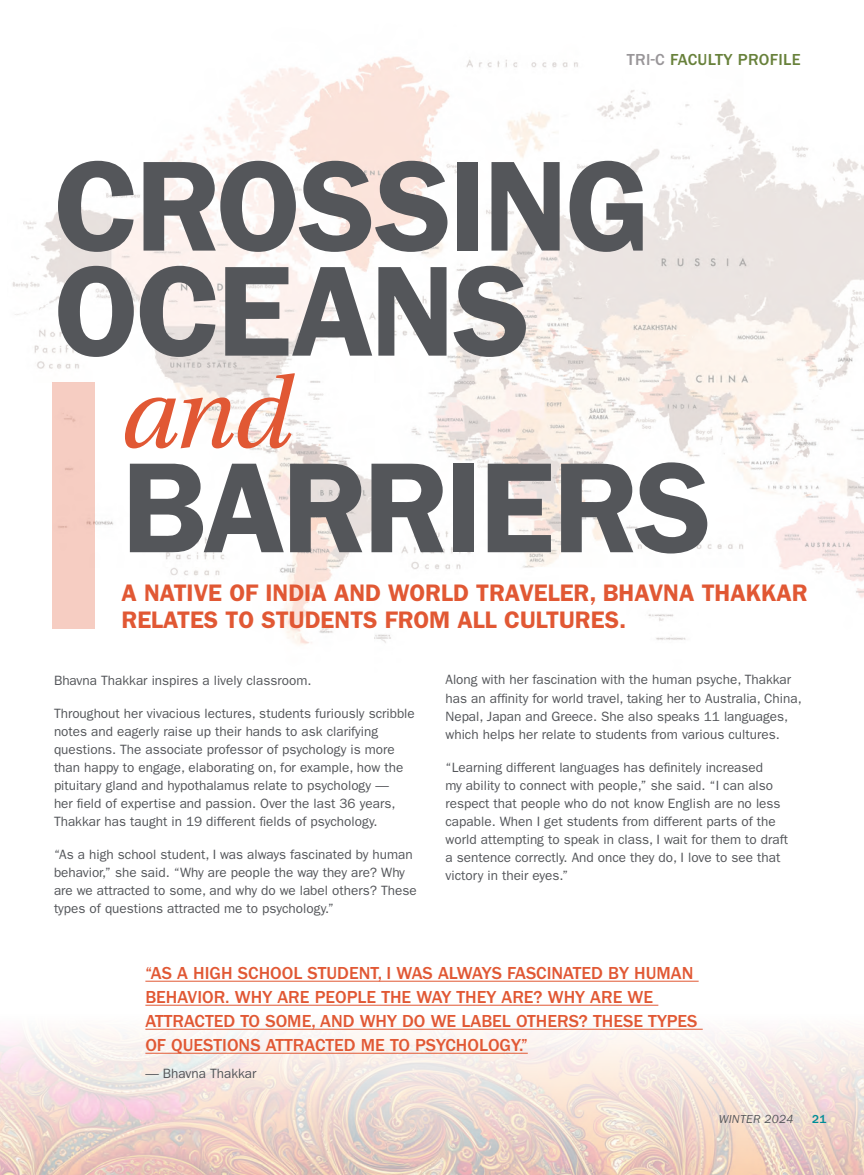
<style>
.page{position:relative;width:864px;height:1175px;background:#fff}
.page>*{position:absolute;margin:0;border:0;box-sizing:border-box;transform-origin:0 0}
.Decades_of_Success_Title{font:600 129px/105px "ITC Franklin Gothic Std";letter-spacing:-.025em;color:#54565a}
.Decades_of_Success_Title-2{font:italic 105px "Utopia Std";color:#e15834}
.PARAGRAPH_HEAD_3{font:600 24px/27px "ITC Franklin Gothic Std";color:#e15834}
.BODY_COPY_QUOTE{font:500 18px/24px "ITC Franklin Gothic Std";color:#e15834}
.Section_Header{font:500 16.5px "ITC Franklin Gothic Std";letter-spacing:.02em;color:#68813b}
.BODY_COPY{font:13.5px/18px "ITC Franklin Gothic Std";color:#54565a}
.t1{font:italic 12px "ITC Franklin Gothic Std";letter-spacing:.02em;color:#54565a}
.t2{font:500 12px "ITC Franklin Gothic Std";color:#008d97}
.s1{color:#999699}
</style>
<div class="page">
<img style="left:12px;top:56px;width:852px;height:589px">
<img style="left:0;top:1029px;width:864px;height:145px">
<hr style="left:145px;top:980px;width:554px;height:1px;background:#e15834">
<hr style="left:145px;top:1004px;width:513px;height:1px;background:#e15834">
<hr style="left:145px;top:1028px;width:558px;height:1px;background:#e15834">
<hr style="left:145px;top:1052px;width:383px;height:1px;background:#e15834">
<div style="left:52px;top:382px;width:42px;height:246px;background:#f6cdc2"></div>
<h1 class="Section_Header" style="left:627px;top:51px;width:175px"><span class="s1">TRI-C</span> FACULTY PROFILE</h1>
<h1 class="Decades_of_Success_Title" style="left:54px;top:154px;width:598px">CROSSING<br>OCEANS</h1>
<h1 class="Decades_of_Success_Title-2" style="left:122px;top:356px;width:172px">and</h1>
<h1 class="Decades_of_Success_Title" style="left:122px;top:455px;width:592px">BARRIERS</h1>
<p class="PARAGRAPH_HEAD_3" style="left:122px;top:579px;width:688px">A NATIVE OF INDIA AND WORLD TRAVELER, BHAVNA THAKKAR<br>RELATES TO STUDENTS FROM ALL CULTURES.</p>
<p class="BODY_COPY" style="left:54px;top:671px;width:259px">Bhavna Thakkar inspires a lively classroom.</p>
<p class="BODY_COPY" style="left:54px;top:704px;width:362px">Throughout her vivacious lectures, students furiously scribble notes and eagerly raise up their hands to ask clarifying questions. The associate professor of psychology is more than happy to engage, elaborating on, for example, how the pituitary gland and hypothalamus relate to psychology —<br>her field of expertise and passion. Over the last 36 years, Thakkar has taught in 19 different fields of psychology.</p>
<p class="BODY_COPY" style="left:54px;top:845px;width:364px">“As a high school student, I was always fascinated by human behavior,” she said. “Why are people the way they are? Why are we attracted to some, and why do we label others? These types of questions attracted me to psychology.”</p>
<p class="BODY_COPY" style="left:446px;top:671px;width:358px">Along with her fascination with the human psyche, Thakkar has an affinity for world travel, taking her to Australia, China, Nepal, Japan and Greece. She also speaks 11 languages, which helps her relate to students from various cultures.</p>
<p class="BODY_COPY" style="left:446px;top:758px;width:344px">“Learning different languages has definitely increased<br>my ability to connect with people,” she said. “I can also respect that people who do not know English are no less capable. When I get students from different parts of the world attempting to speak in class, I wait for them to draft a sentence correctly. And once they do, I love to see that victory in their eyes.”</p>
<p class="BODY_COPY_QUOTE" style="left:145px;top:961px;width:554px">“AS A HIGH SCHOOL STUDENT, I WAS ALWAYS FASCINATED BY HUMAN BEHAVIOR. WHY ARE PEOPLE THE WAY THEY ARE? WHY ARE WE ATTRACTED TO SOME, AND WHY DO WE LABEL OTHERS? THESE TYPES OF QUESTIONS ATTRACTED ME TO PSYCHOLOGY.”</p>
<p class="BODY_COPY" style="left:145px;top:1064px;width:113px">— Bhavna Thakkar</p>
<p class="t1" style="left:719px;top:1112px;width:76px">WINTER 2024</p>
<p class="t2" style="left:812px;top:1112px;width:16px">21</p>
</div>
